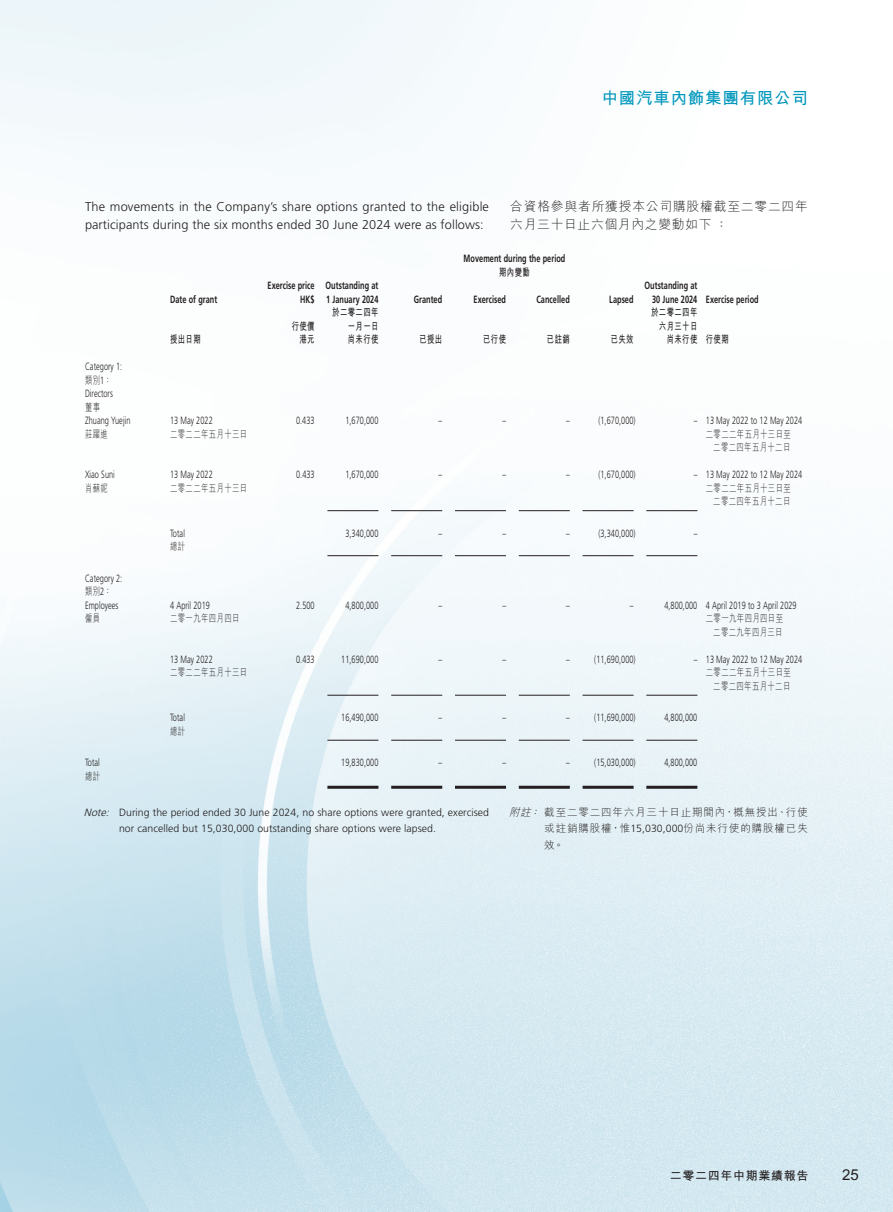
<style>
.page{position:relative;width:893px;height:1212px;background:#fff}
.page>*{position:absolute;margin:0;border:0;box-sizing:border-box;transform-origin:0 0}
.t1{font:700 16.5px "M Hei HK";letter-spacing:.045em;color:#0097bc}
.t2{font:15px "Arial";color:#231f20}
.t3{font:300 12.75px/18px "Frutiger LT Std";letter-spacing:.005em;color:#231f20}
.t4{font:300 12.75px/18px "M Hei HK";letter-spacing:.065em;color:#231f20}
.t5{font:700 12px "M Hei HK";letter-spacing:.055em;color:#231f20}
.t6{font:300 10.5px "Frutiger LT Std";letter-spacing:.005em;color:#231f20;scale:.7 1}
.t7{font:300 10.5px/13.5px "M Hei HK";letter-spacing:.055em;color:#231f20;text-align:right;scale:.7 1}
.t8{font:700 10.5px/13.5px "Frutiger LT Std";letter-spacing:.005em;color:#231f20;scale:.7 1}
.t9{font:300 10.5px/16.5px "Frutiger LT Std";letter-spacing:.005em;color:#231f20}
.t10{font:300 10.5px/16.5px "M Hei HK";letter-spacing:.055em;color:#231f20;text-align:justify}
.t11{font:700 10.5px/13.5px "M Hei HK";letter-spacing:.055em;color:#231f20;text-align:right;scale:.7 1}
.s1{font-family:"Frutiger LT Std"}
.s2{font-style:italic}
</style>
<div class="page">
<img style="left:0;top:0;width:893px;height:1212px">
<hr style="left:327px;top:510px;width:51px;height:1px;background:#231f20">
<hr style="left:391px;top:510px;width:51px;height:1px;background:#231f20">
<hr style="left:455px;top:510px;width:51px;height:1px;background:#231f20">
<hr style="left:519px;top:510px;width:51px;height:1px;background:#231f20">
<hr style="left:583px;top:510px;width:51px;height:1px;background:#231f20">
<hr style="left:646px;top:510px;width:51px;height:1px;background:#231f20">
<hr style="left:327px;top:555px;width:51px;height:1px;background:#231f20">
<hr style="left:391px;top:555px;width:51px;height:1px;background:#231f20">
<hr style="left:455px;top:555px;width:51px;height:1px;background:#231f20">
<hr style="left:519px;top:555px;width:51px;height:1px;background:#231f20">
<hr style="left:583px;top:555px;width:51px;height:1px;background:#231f20">
<hr style="left:646px;top:555px;width:51px;height:1px;background:#231f20">
<hr style="left:327px;top:695px;width:51px;height:1px;background:#231f20">
<hr style="left:391px;top:695px;width:51px;height:1px;background:#231f20">
<hr style="left:455px;top:695px;width:51px;height:1px;background:#231f20">
<hr style="left:519px;top:695px;width:51px;height:1px;background:#231f20">
<hr style="left:583px;top:695px;width:51px;height:1px;background:#231f20">
<hr style="left:646px;top:695px;width:51px;height:1px;background:#231f20">
<hr style="left:327px;top:740px;width:51px;height:1px;background:#231f20">
<hr style="left:391px;top:740px;width:51px;height:1px;background:#231f20">
<hr style="left:455px;top:740px;width:51px;height:1px;background:#231f20">
<hr style="left:519px;top:740px;width:51px;height:1px;background:#231f20">
<hr style="left:583px;top:740px;width:51px;height:1px;background:#231f20">
<hr style="left:646px;top:740px;width:51px;height:1px;background:#231f20">
<hr style="left:327px;top:786px;width:51px;height:3px;background:#231f20">
<hr style="left:391px;top:786px;width:51px;height:3px;background:#231f20">
<hr style="left:455px;top:786px;width:51px;height:3px;background:#231f20">
<hr style="left:519px;top:786px;width:51px;height:3px;background:#231f20">
<hr style="left:583px;top:786px;width:51px;height:3px;background:#231f20">
<hr style="left:646px;top:786px;width:51px;height:3px;background:#231f20">
<h1 class="t1" style="left:602px;top:86px;width:208px">中國汽車內飾集團有限公司</h1>
<p class="t4" style="left:510px;top:197px;width:299px">合資格參與者所獲授本公司購股權截至二零二四年六月三十日止六個月內之變動如下：</p>
<p class="t3" style="left:85px;top:198px;width:405px">The movements in the Company’s share options granted to the eligible participants during the six months ended 30 June 2024 were as follows:</p>
<p class="t8" style="left:464px;top:252px;width:147px">Movement during the period</p>
<p class="t11" style="left:499px;top:264px;width:45px">期內變動</p>
<p class="t8" style="left:170px;top:292px;width:69px">Date of grant</p>
<p class="t8" style="left:268px;top:279px;width:69px;text-align:right">Exercise price<br>HK$</p>
<p class="t8" style="left:326px;top:279px;width:77px">Outstanding at<br>1 January 2024</p>
<p class="t8" style="left:652px;top:279px;width:154px;text-indent:-8px">Outstanding at<br>30 June 2024 Exercise period</p>
<p class="t8" style="left:414px;top:292px;width:42px">Granted</p>
<p class="t8" style="left:474px;top:292px;width:48px">Exercised</p>
<p class="t8" style="left:536px;top:292px;width:49px">Cancelled</p>
<p class="t8" style="left:609px;top:292px;width:36px">Lapsed</p>
<p class="t6" style="left:85px;top:361px;width:55px">Category 1:</p>
<p class="t7" style="left:85px;top:373px;width:40px">類別<span class="s1">1</span>：</p>
<p class="t6" style="left:85px;top:388px;width:41px">Directors</p>
<p class="t7" style="left:85px;top:400px;width:23px">董事</p>
<p class="t6" style="left:85px;top:415px;width:66px">Zhuang Yuejin</p>
<p class="t7" style="left:85px;top:427px;width:34px">莊躍進</p>
<p class="t6" style="left:85px;top:469px;width:44px">Xiao Suni</p>
<p class="t7" style="left:85px;top:481px;width:34px">肖蘇妮</p>
<p class="t6" style="left:85px;top:572px;width:55px">Category 2:</p>
<p class="t7" style="left:85px;top:584px;width:40px">類別<span class="s1">2</span>：</p>
<p class="t6" style="left:85px;top:599px;width:49px">Employees</p>
<p class="t7" style="left:85px;top:611px;width:23px">僱員</p>
<p class="t6" style="left:85px;top:757px;width:23px">Total</p>
<p class="t7" style="left:85px;top:769px;width:23px">總計</p>
<p class="t11" style="left:170px;top:332px;width:45px">授出日期</p>
<p class="t6" style="left:170px;top:415px;width:63px">13 May 2022</p>
<p class="t7" style="left:170px;top:427px;width:112px">二零二二年五月十三日</p>
<p class="t6" style="left:170px;top:469px;width:63px">13 May 2022</p>
<p class="t7" style="left:170px;top:481px;width:112px">二零二二年五月十三日</p>
<p class="t6" style="left:170px;top:527px;width:23px">Total</p>
<p class="t7" style="left:170px;top:539px;width:23px">總計</p>
<p class="t6" style="left:170px;top:599px;width:58px">4 April 2019</p>
<p class="t7" style="left:170px;top:611px;width:101px">二零一九年四月四日</p>
<p class="t6" style="left:170px;top:653px;width:63px">13 May 2022</p>
<p class="t7" style="left:170px;top:665px;width:112px">二零二二年五月十三日</p>
<p class="t6" style="left:170px;top:712px;width:23px">Total</p>
<p class="t7" style="left:170px;top:724px;width:23px">總計</p>
<p class="t11" style="left:292px;top:318px;width:34px">行使價港元</p>
<p class="t11" style="left:348px;top:305px;width:45px;text-align:justify;text-indent:-16px">於二零二四年一月一日尚未行使</p>
<p class="t11" style="left:419px;top:332px;width:34px">已授出</p>
<p class="t11" style="left:483px;top:332px;width:34px">已行使</p>
<p class="t11" style="left:547px;top:332px;width:34px">已註銷</p>
<p class="t11" style="left:611px;top:332px;width:34px">已失效</p>
<p class="t11" style="left:651px;top:305px;width:67px">於二零二四年</p>
<p class="t11" style="left:659px;top:318px;width:56px">六月三十日</p>
<p class="t11" style="left:667px;top:332px;width:90px">尚未行使 行使期</p>
<p class="t6" style="left:296px;top:415px;width:28px">0.433</p>
<p class="t6" style="left:345px;top:415px;width:49px">1,670,000</p>
<p class="t6" style="left:439px;top:415px;width:7px">–</p>
<p class="t6" style="left:502px;top:415px;width:7px">–</p>
<p class="t6" style="left:566px;top:415px;width:7px">–</p>
<p class="t6" style="left:598px;top:415px;width:55px">(1,670,000)</p>
<p class="t6" style="left:694px;top:415px;width:157px">– 13 May 2022 to 12 May 2024</p>
<p class="t7" style="left:706px;top:427px;width:123px">二零二二年五月十三日至二零二四年五月十二日</p>
<p class="t6" style="left:296px;top:469px;width:28px">0.433</p>
<p class="t6" style="left:345px;top:469px;width:49px">1,670,000</p>
<p class="t6" style="left:439px;top:469px;width:7px">–</p>
<p class="t6" style="left:502px;top:469px;width:7px">–</p>
<p class="t6" style="left:566px;top:469px;width:7px">–</p>
<p class="t6" style="left:598px;top:469px;width:55px">(1,670,000)</p>
<p class="t6" style="left:694px;top:469px;width:157px">– 13 May 2022 to 12 May 2024</p>
<p class="t7" style="left:706px;top:481px;width:123px">二零二二年五月十三日至二零二四年五月十二日</p>
<p class="t6" style="left:345px;top:527px;width:49px">3,340,000</p>
<p class="t6" style="left:439px;top:527px;width:7px">–</p>
<p class="t6" style="left:502px;top:527px;width:7px">–</p>
<p class="t6" style="left:566px;top:527px;width:7px">–</p>
<p class="t6" style="left:598px;top:527px;width:55px">(3,340,000)</p>
<p class="t6" style="left:694px;top:527px;width:7px">–</p>
<p class="t6" style="left:296px;top:599px;width:28px">2.500</p>
<p class="t6" style="left:345px;top:599px;width:49px">4,800,000</p>
<p class="t6" style="left:439px;top:599px;width:7px">–</p>
<p class="t6" style="left:502px;top:599px;width:7px">–</p>
<p class="t6" style="left:566px;top:599px;width:7px">–</p>
<p class="t6" style="left:630px;top:599px;width:7px">–</p>
<p class="t6" style="left:664px;top:599px;width:191px">4,800,000 4 April 2019 to 3 April 2029</p>
<p class="t7" style="left:706px;top:611px;width:112px">二零一九年四月四日至二零二九年四月三日</p>
<p class="t6" style="left:296px;top:653px;width:28px">0.433</p>
<p class="t6" style="left:341px;top:653px;width:55px">11,690,000</p>
<p class="t6" style="left:439px;top:653px;width:7px">–</p>
<p class="t6" style="left:502px;top:653px;width:7px">–</p>
<p class="t6" style="left:566px;top:653px;width:101px">– (11,690,000)</p>
<p class="t6" style="left:694px;top:653px;width:157px">– 13 May 2022 to 12 May 2024</p>
<p class="t7" style="left:706px;top:665px;width:123px">二零二二年五月十三日至二零二四年五月十二日</p>
<p class="t6" style="left:341px;top:712px;width:55px">16,490,000</p>
<p class="t6" style="left:439px;top:712px;width:7px">–</p>
<p class="t6" style="left:502px;top:712px;width:7px">–</p>
<p class="t6" style="left:566px;top:712px;width:101px">– (11,690,000)</p>
<p class="t6" style="left:664px;top:712px;width:49px">4,800,000</p>
<p class="t6" style="left:341px;top:757px;width:55px">19,830,000</p>
<p class="t6" style="left:439px;top:757px;width:7px">–</p>
<p class="t6" style="left:502px;top:757px;width:7px">–</p>
<p class="t6" style="left:566px;top:757px;width:101px">– (15,030,000)</p>
<p class="t6" style="left:664px;top:757px;width:49px">4,800,000</p>
<p class="t9" style="left:119px;top:804px;width:371px;text-indent:-35px"><span class="s2">Note:</span> During the period ended 30 June 2024, no share options were granted, exercised nor cancelled but 15,030,000 outstanding share options were lapsed.</p>
<p class="t10" style="left:544px;top:804px;width:265px;text-indent:-35px"><span class="s2">附註：</span>截至二零二四年六月三十日止期間內，概無授出、行使或註銷購股權，惟<span class="s1">15,030,000</span>份尚未行使的購股權已失效。</p>
<p class="t5" style="left:670px;top:1167px;width:140px">二零二四年中期業績報告</p>
<h2 class="t2" style="left:842px;top:1166px;width:18px">25</h2>
</div>
